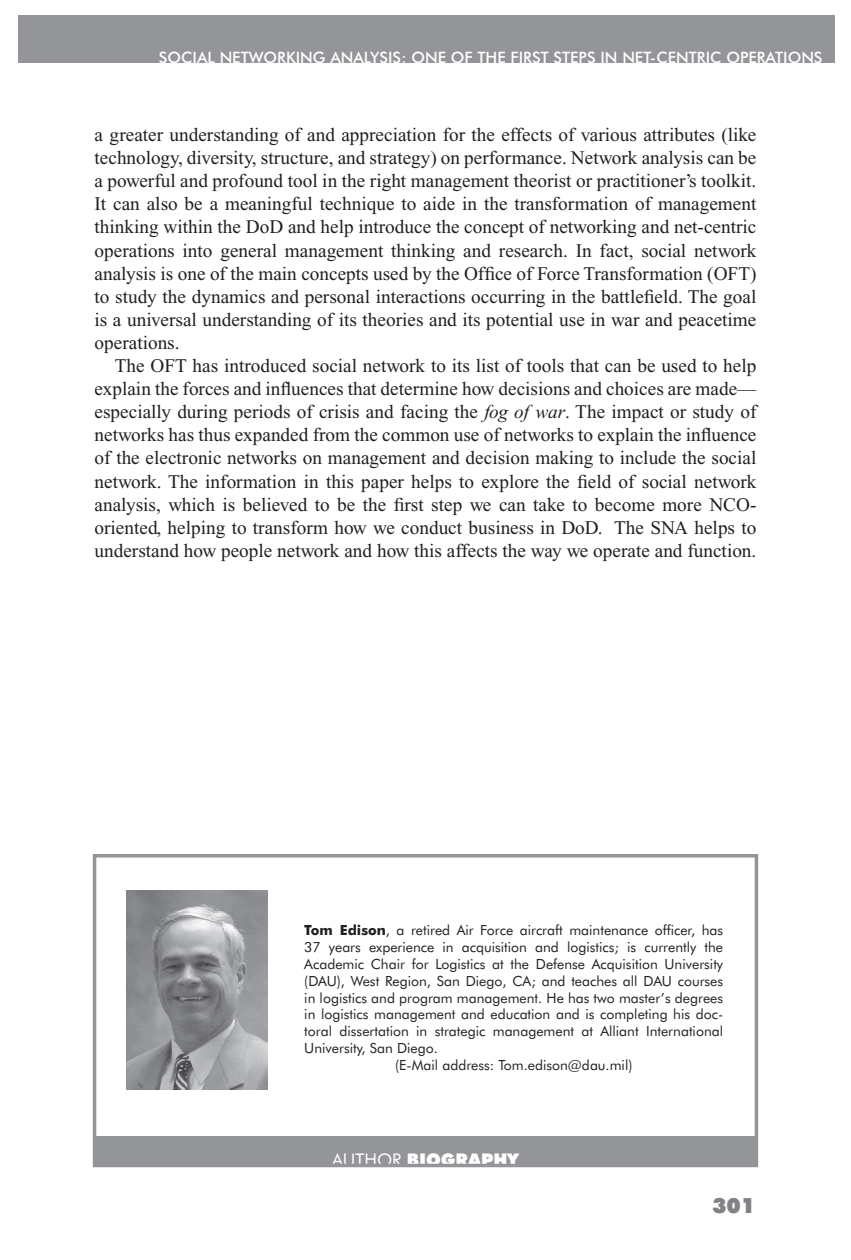
<style>
.page{position:relative;width:851px;height:1260px;background:#fff}
.page>*{position:absolute;margin:0;border:0;box-sizing:border-box;transform-origin:0 0}
.t1{font:900 21px "Futura BT";color:#808285}
.t2{font:19.25px/23.1px "Times New Roman";color:#231f20;text-align:justify}
.t3{font:900 17.5px "Futura BT";color:#fff}
.t4{font:500 15.75px "Futura BT";color:#fff}
.t5{font:14px "Futura BT";color:#231f20}
.s1{font-style:italic}
.s2{font-weight:700}
.s3{font-weight:400}
</style>
<div class="page">
<div style="left:19px;top:16px;width:816px;height:47px;background:#939598"></div>
<div style="left:94px;top:1136px;width:662px;height:30px;background:#939598"></div>
<div style="left:93px;top:854px;width:665px;height:313px;border:4px solid #939598"></div>
<img style="left:126px;top:890px;width:142px;height:200px">
<p class="t4" style="left:159px;top:48px;width:665px">SOCIAL NETWORKING ANALYSIS: ONE OF THE FIRST STEPS IN NET-CENTRIC OPERATIONS</p>
<p class="t2" style="left:94px;top:123px;width:663px">a greater understanding of and appreciation for the effects of various attributes (like technology, diversity, structure, and strategy) on performance. Network analysis can be a powerful and profound tool in the right management theorist or practitioner’s toolkit.<br>It can also be a meaningful technique to aide in the transformation of management thinking within the DoD and help introduce the concept of networking and net-centric operations into general management thinking and research. In fact, social network analysis is one of the main concepts used by the Office of Force Transformation (OFT) to study the dynamics and personal interactions occurring in the battlefield. The goal is a universal understanding of its theories and its potential use in war and peacetime operations.</p>
<p class="t2" style="left:94px;top:354px;width:663px;text-indent:20px">The OFT has introduced social network to its list of tools that can be used to help explain the forces and influences that determine how decisions and choices are made— especially during periods of crisis and facing the <span class="s1">fog of war</span>. The impact or study of networks has thus expanded from the common use of networks to explain the influence of the electronic networks on management and decision making to include the social network. The information in this paper helps to explore the field of social network analysis, which is believed to be the first step we can take to become more NCO&shy;oriented, helping to transform how we conduct business in DoD. The SNA helps to understand how people network and how this affects the way we operate and function.</p>
<p class="t5" style="left:304px;top:922px;width:420px"><span class="s2">Tom Edison</span>, a retired Air Force aircraft maintenance officer, has</p>
<p class="t5" style="left:304px;top:939px;width:420px">37 years experience in acquisition and logistics; is currently the</p>
<p class="t5" style="left:304px;top:956px;width:420px">Academic Chair for Logistics at the Defense Acquisition University</p>
<p class="t5" style="left:304px;top:972px;width:420px">(DAU), West Region, San Diego, CA; and teaches all DAU courses</p>
<p class="t5" style="left:304px;top:989px;width:420px">in logistics and program management. He has two master’s degrees</p>
<p class="t5" style="left:304px;top:1006px;width:420px">in logistics management and education and is completing his doc-</p>
<p class="t5" style="left:304px;top:1023px;width:420px">toral dissertation in strategic management at Alliant International</p>
<p class="t5" style="left:304px;top:1040px;width:135px">University, San Diego.</p>
<p class="t5" style="left:395px;top:1056px;width:239px">(E-Mail address: Tom.edison@dau.mil)</p>
<p class="t3" style="left:332px;top:1149px;width:188px"><span class="s3">AUTHOR</span> BIOGRAPHY</p>
<p class="t1" style="left:712px;top:1193px;width:45px">301</p>
</div>
